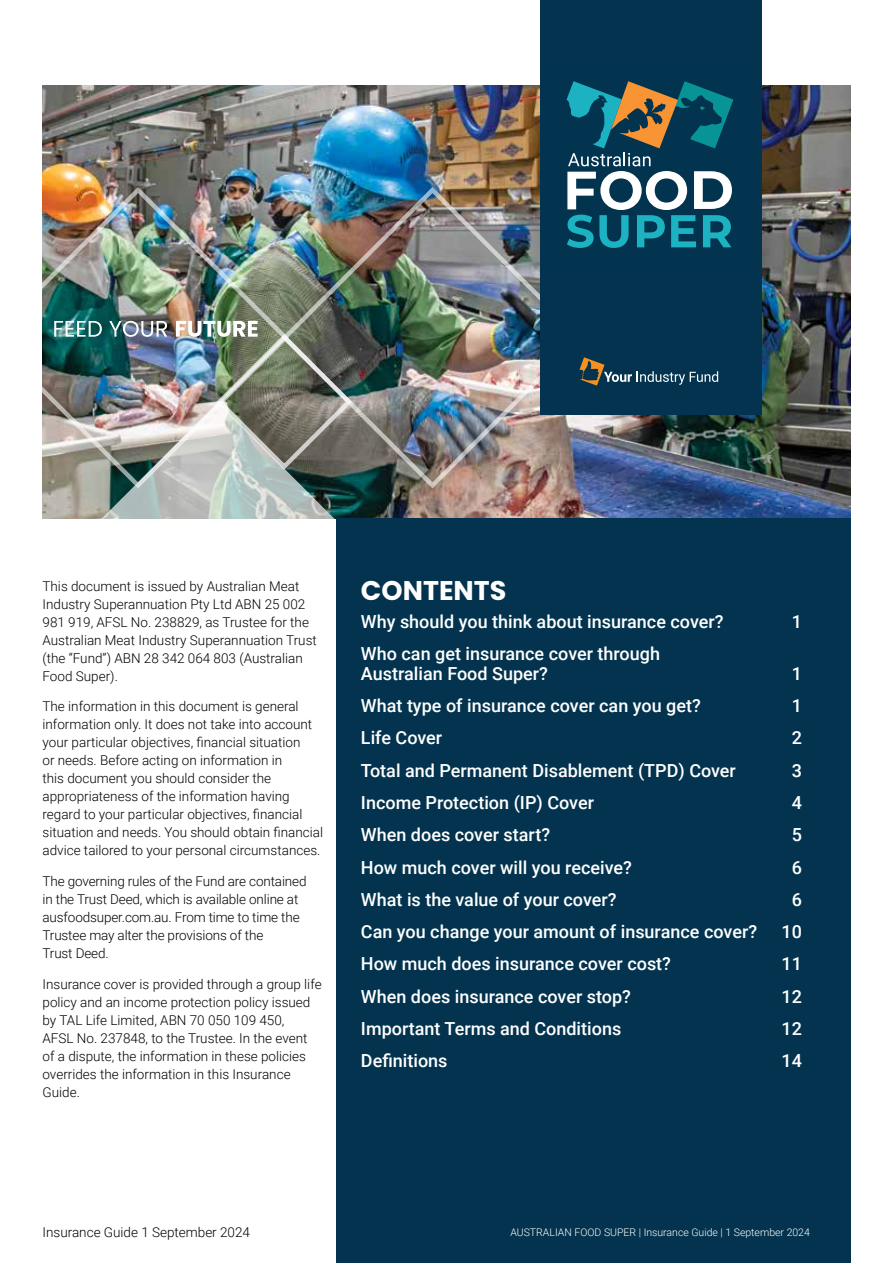
<style>
.page{position:relative;width:893px;height:1263px;background:#fff}
.page>*{position:absolute;margin:0;border:0;box-sizing:border-box;transform-origin:0 0}
.t1{font:700 27px "Poppins";color:#fff}
.t2{font:500 18px/19.5px "Roboto";color:#fff}
.t3{font:300 13.5px/18px "Roboto";color:#000}
.t4{font:300 10.5px "Roboto";color:#fff}
</style>
<div class="page">
<img style="left:43px;top:85px;width:807px;height:434px">
<img style="left:42px;top:185px;width:238px;height:306px">
<img style="left:280px;top:185px;width:305px;height:306px">
<svg style="left:66px;top:400px;width:304px;height:119px;background:#8d9c97"></svg>
<div style="left:336px;top:519px;width:514px;height:744px;background:#03334e"></div>
<img style="left:54px;top:321px;width:300px;height:151px">
<div style="left:540px;top:0;width:221px;height:414px;background:#03334e"></div>
<svg style="left:566px;top:81px;width:167px;height:167px"></svg>
<svg style="left:579px;top:357px;width:139px;height:29px"></svg>
<p class="t3" style="left:43px;top:578px;width:276px">This document is issued by Australian Meat Industry Superannuation Pty Ltd ABN 25 002<br>981 919, AFSL No. 238829, as Trustee for the Australian Meat Industry Superannuation Trust (the “Fund”) ABN 28 342 064 803 (Australian Food Super).</p>
<p class="t3" style="left:43px;top:698px;width:282px">The information in this document is general information only. It does not take into account your particular objectives, financial situation<br>or needs. Before acting on information in<br>this document you should consider the appropriateness of the information having regard to your particular objectives, financial situation and needs. You should obtain financial advice tailored to your personal circumstances.</p>
<p class="t3" style="left:43px;top:873px;width:266px">The governing rules of the Fund are contained in the Trust Deed, which is available online at ausfoodsuper.com.au. From time to time the Trustee may alter the provisions of the<br>Trust Deed.</p>
<p class="t3" style="left:43px;top:976px;width:281px">Insurance cover is provided through a group life policy and an income protection policy issued by TAL Life Limited, ABN 70 050 109 450,<br>AFSL No. 237848, to the Trustee. In the event of a dispute, the information in these policies overrides the information in this Insurance Guide.</p>
<h1 class="t1" style="left:361px;top:575px;width:147px">CONTENTS</h1>
<h2 class="t2" style="left:361px;top:613px;width:364px">Why should you think about insurance cover?</h2>
<h2 class="t2" style="left:792px;top:613px;width:12px">1</h2>
<h2 class="t2" style="left:361px;top:645px;width:301px">Who can get insurance cover through<br>Australian Food Super?</h2>
<h2 class="t2" style="left:792px;top:665px;width:12px">1</h2>
<h2 class="t2" style="left:361px;top:697px;width:341px">What type of insurance cover can you get?</h2>
<h2 class="t2" style="left:792px;top:697px;width:12px">1</h2>
<h2 class="t2" style="left:361px;top:729px;width:83px">Life Cover</h2>
<h2 class="t2" style="left:792px;top:729px;width:12px">2</h2>
<h2 class="t2" style="left:361px;top:762px;width:376px">Total and Permanent Disablement (TPD) Cover</h2>
<h2 class="t2" style="left:792px;top:762px;width:12px">3</h2>
<h2 class="t2" style="left:361px;top:794px;width:235px">Income Protection (IP) Cover</h2>
<h2 class="t2" style="left:792px;top:794px;width:12px">4</h2>
<h2 class="t2" style="left:361px;top:826px;width:191px">When does cover start?</h2>
<h2 class="t2" style="left:792px;top:826px;width:12px">5</h2>
<h2 class="t2" style="left:361px;top:859px;width:272px">How much cover will you receive?</h2>
<h2 class="t2" style="left:792px;top:859px;width:12px">6</h2>
<h2 class="t2" style="left:361px;top:891px;width:257px">What is the value of your cover?</h2>
<h2 class="t2" style="left:792px;top:891px;width:12px">6</h2>
<h2 class="t2" style="left:361px;top:923px;width:398px">Can you change your amount of insurance cover?</h2>
<h2 class="t2" style="left:781px;top:923px;width:22px">10</h2>
<h2 class="t2" style="left:361px;top:955px;width:312px">How much does insurance cover cost?</h2>
<h2 class="t2" style="left:781px;top:955px;width:22px">11</h2>
<h2 class="t2" style="left:361px;top:988px;width:272px">When does insurance cover stop?</h2>
<h2 class="t2" style="left:781px;top:988px;width:22px">12</h2>
<h2 class="t2" style="left:361px;top:1020px;width:262px">Important Terms and Conditions</h2>
<h2 class="t2" style="left:781px;top:1020px;width:22px">12</h2>
<h2 class="t2" style="left:361px;top:1050px;width:88px">Definitions</h2>
<h2 class="t2" style="left:781px;top:1050px;width:22px">14</h2>
<p class="t3" style="left:43px;top:1223px;width:209px">Insurance Guide 1 September 2024</p>
<p class="t4" style="left:510px;top:1227px;width:301px">AUSTRALIAN FOOD SUPER | Insurance Guide | 1 September 2024</p>
</div>
